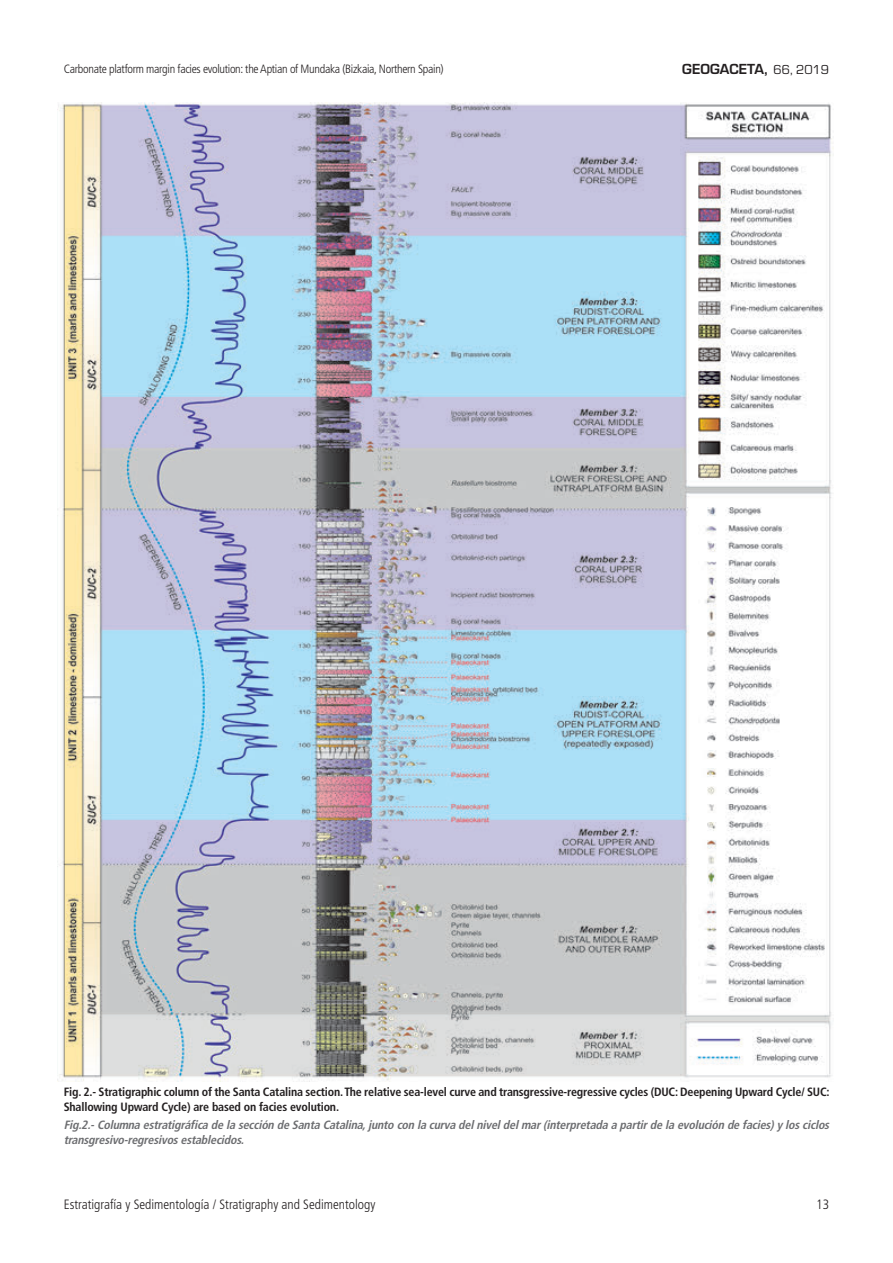
<style>
.page{position:relative;width:893px;height:1263px;background:#fff}
.page>*{position:absolute;margin:0;border:0;box-sizing:border-box;transform-origin:0 0}
.t1{font:300 condensed 13.5px "Frutiger LT Std";color:#231f20}
.t2{font:600 13.5px "Eurostile LT Std";color:#231f20}
.t3{font:700 condensed 12px/14.4px "Frutiger";letter-spacing:-.015em;color:#231f20}
.t4{font:italic 700 condensed 12px/14.4px "Frutiger";color:#6c6d70}
.t5{font:300 condensed 12px "Frutiger LT Std";letter-spacing:-.025em;color:#231f20}
.s1{font-family:"Eurostile";font-weight:400}
</style>
<div class="page">
<img style="left:58px;top:102px;width:776px;height:979px">
<p class="t5" style="left:64px;top:64px;width:381px">Carbonate platform margin facies evolution: the Aptian of Mundaka (Bizkaia, Northern Spain)</p>
<p class="t2" style="left:682px;top:64px;width:148px">GEOGACETA, <span class="s1">66, 2019</span></p>
<p class="t3" style="left:64px;top:1086px;width:767px">Fig. 2.- Stratigraphic column of the Santa Catalina section. The relative sea-level curve and transgressive-regressive cycles (DUC: Deepening Upward Cycle/ SUC:<br>Shallowing Upward Cycle) are based on facies evolution.</p>
<p class="t4" style="left:64px;top:1119px;width:769px">Fig.2.-Columna estratigráfica de la sección de Santa Catalina,junto con la curva delniveldelmar(interpretada a partirde la evolución de facies)y losciclos transgresivo-regresivosestablecidos.</p>
<p class="t1" style="left:64px;top:1199px;width:313px">Estratigrafía y Sedimentología / Stratigraphy and Sedimentology</p>
<p class="t1" style="left:816px;top:1199px;width:14px">13</p>
</div>
